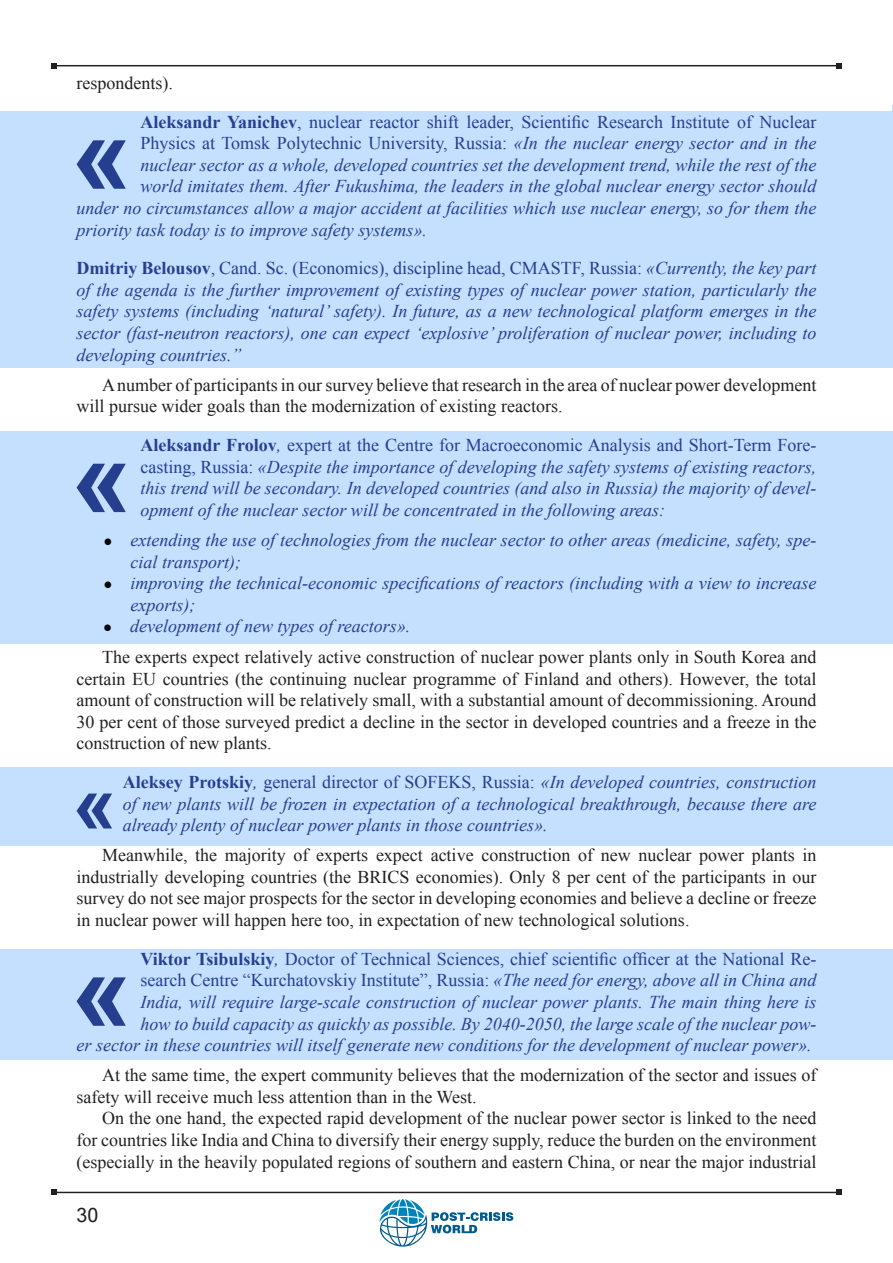
<style>
.page{position:relative;width:893px;height:1263px;background:#fff}
.page>*{position:absolute;margin:0;border:0;box-sizing:border-box;transform-origin:0 0}
.Paragraph_Style_1_ma{font:700 108.6px "Arial";color:#253f8e}
.Paragraph_Style_1_ma-2{font:700 78.3px "Arial";color:#253f8e}
.t1{font:19.5px "Microsoft Sans Serif";color:#231f20}
.Paragraph_Style_1_ma-3{font:italic 18px/21.6px "Times New Roman";color:#253f8e;text-align:justify}
.Base_text{font:18px/21.6px "Times New Roman";color:#231f20;text-align:justify}
.Paragraph_Style_2_ma{font:italic 18px/21.6px "Times New Roman";color:#253f8e;text-align:justify}
.Paragraph_Style_1_ma-4{font:18px "Times New Roman";color:#253f8e}
.s1{font-weight:700}
.s2{font-style:italic}
.s3{font-weight:700;font-style:normal}
.s4{font-style:normal}
.s5{font-family:"Verdana";font-style:normal;font-size:15px;color:#000}
</style>
<div class="page">
<div style="left:1px;top:111px;width:892px;height:257px;background:#c4dfff"></div>
<div style="left:1px;top:432px;width:892px;height:212px;background:#c4dfff"></div>
<div style="left:1px;top:767px;width:892px;height:79px;background:#c4dfff"></div>
<div style="left:1px;top:949px;width:892px;height:110px;background:#c4dfff"></div>
<hr style="left:892px;top:105px;width:1px;height:207px;background:#c4dfff">
<svg style="left:380px;top:1199px;width:133px;height:47px"></svg>
<hr style="left:54px;top:1192px;width:785px;height:1px;background:#231f20">
<svg style="left:51px;top:1189px;width:6px;height:6px"></svg>
<svg style="left:836px;top:1189px;width:6px;height:6px"></svg>
<hr style="left:54px;top:65px;width:785px;height:1px;background:#231f20">
<svg style="left:51px;top:63px;width:6px;height:6px"></svg>
<svg style="left:836px;top:63px;width:6px;height:6px"></svg>
<p class="Base_text" style="left:77px;top:72px;width:98px">respondents).</p>
<p class="Paragraph_Style_1_ma-4" style="left:140px;top:109px;width:677px"><span class="s1">Aleksandr Yanichev</span>, nuclear reactor shift leader, Scientific Research Institute of Nuclear</p>
<p class="Paragraph_Style_1_ma-4" style="left:140px;top:131px;width:677px">Physics at Tomsk Polytechnic University, Russia: <span class="s2">«In the nuclear energy sector and in the</span></p>
<p class="Paragraph_Style_1_ma-3" style="left:140px;top:154px;width:677px">nuclear sector as a whole, developed countries set the development trend, while the rest of the</p>
<p class="Paragraph_Style_1_ma-3" style="left:140px;top:175px;width:677px">world imitates them. After Fukushima, the leaders in the global nuclear energy sector should</p>
<p class="Paragraph_Style_1_ma-3" style="left:77px;top:197px;width:741px">under no circumstances allow a major accident at facilities which use nuclear energy, so for them the</p>
<p class="Paragraph_Style_1_ma-3" style="left:77px;top:218px;width:352px">priority task today is to improve safety systems».</p>
<p class="Paragraph_Style_2_ma" style="left:77px;top:257px;width:741px"><span class="s3">Dmitriy Belousov</span><span class="s4">, Cand. Sc. (Economics), discipline head, CMASTF, Russia:</span> «Currently, the key part of the agenda is the further improvement of existing types of nuclear power station, particularly the safety systems (including ‘natural’ safety). In future, as a new technological platform emerges in the sector (fast-neutron reactors), one can expect ‘explosive’ proliferation of nuclear power, including to developing countries.”</p>
<p class="Base_text" style="left:77px;top:374px;width:741px;text-indent:26px">A number of participants in our survey believe that research in the area of nuclear power development will pursue wider goals than the modernization of existing reactors.</p>
<p class="Paragraph_Style_1_ma" style="left:71px;top:82px;width:62px">«</p>
<p class="Paragraph_Style_1_ma-3" style="left:140px;top:434px;width:677px"><span class="s3">Aleksandr Frolov</span>, <span class="s4">expert at the Centre for Macroeconomic Analysis and Short-Term Fore&shy;casting, Russia:</span> «Despite the importance of developing the safety systems of existing reactors, this trend will be secondary. In developed countries (and also in Russia) the majority of devel&shy;opment of the nuclear sector will be concentrated in the following areas:</p>
<p class="Paragraph_Style_1_ma-3" style="left:131px;top:529px;width:687px;text-indent:-27px"><span class="s5">●</span> extending the use of technologies from the nuclear sector to other areas (medicine, safety, spe&shy;cial transport);</p>
<p class="Paragraph_Style_1_ma-3" style="left:131px;top:572px;width:687px;text-indent:-27px"><span class="s5">●</span> improving the technical-economic specifications of reactors (including with a view to increase exports);</p>
<p class="Paragraph_Style_1_ma-3" style="left:103px;top:615px;width:309px"><span class="s5">●</span> development of new types of reactors».</p>
<p class="Base_text" style="left:77px;top:646px;width:741px;text-indent:26px">The experts expect relatively active construction of nuclear power plants only in South Korea and certain EU countries (the continuing nuclear programme of Finland and others). However, the total amount of construction will be relatively small, with a substantial amount of decommissioning. Around 30 per cent of those surveyed predict a decline in the sector in developed countries and a freeze in the construction of new plants.</p>
<p class="Paragraph_Style_1_ma" style="left:71px;top:405px;width:62px">«</p>
<p class="Paragraph_Style_1_ma-3" style="left:123px;top:771px;width:695px"><span class="s3">Aleksey Protskiy</span>, <span class="s4">general director of SOFEKS, Russia:</span> «In developed countries, construction of new plants will be frozen in expectation of a technological breakthrough, because there are already plenty of nuclear power plants in those countries».</p>
<p class="Base_text" style="left:77px;top:844px;width:741px;text-indent:26px">Meanwhile, the majority of experts expect active construction of new nuclear power plants in industrially developing countries (the BRICS economies). Only 8 per cent of the participants in our survey do not see major prospects for the sector in developing economies and believe a decline or freeze in nuclear power will happen here too, in expectation of new technological solutions.</p>
<p class="Paragraph_Style_1_ma-2" style="left:73px;top:751px;width:45px">«</p>
<p class="Paragraph_Style_1_ma-3" style="left:77px;top:947px;width:741px;text-align:right"><span class="s3">Viktor Tsibulskiy</span>, <span class="s4">Doctor of Technical Sciences, chief scientific officer at the National Re-<br>search Centre “Kurchatovskiy Institute”, Russia:</span> «The need for energy, above all in China and<br>India, will require large-scale construction of nuclear power plants. The main thing here is<br>how to build capacity as quickly as possible. By 2040-2050, the large scale of the nuclear pow-<br>er sector in these countries will itself generate new conditions for the development of nuclear power».</p>
<p class="Base_text" style="left:77px;top:1064px;width:741px;text-indent:26px">At the same time, the expert community believes that the modernization of the sector and issues of safety will receive much less attention than in the West.</p>
<p class="Base_text" style="left:77px;top:1107px;width:741px;text-indent:26px">On the one hand, the expected rapid development of the nuclear power sector is linked to the need for countries like India and China to diversify their energy supply, reduce the burden on the environment (especially in the heavily populated regions of southern and eastern China, or near the major industrial</p>
<p class="Paragraph_Style_1_ma" style="left:71px;top:919px;width:62px">«</p>
<p class="t1" style="left:77px;top:1202px;width:23px">30</p>
</div>
